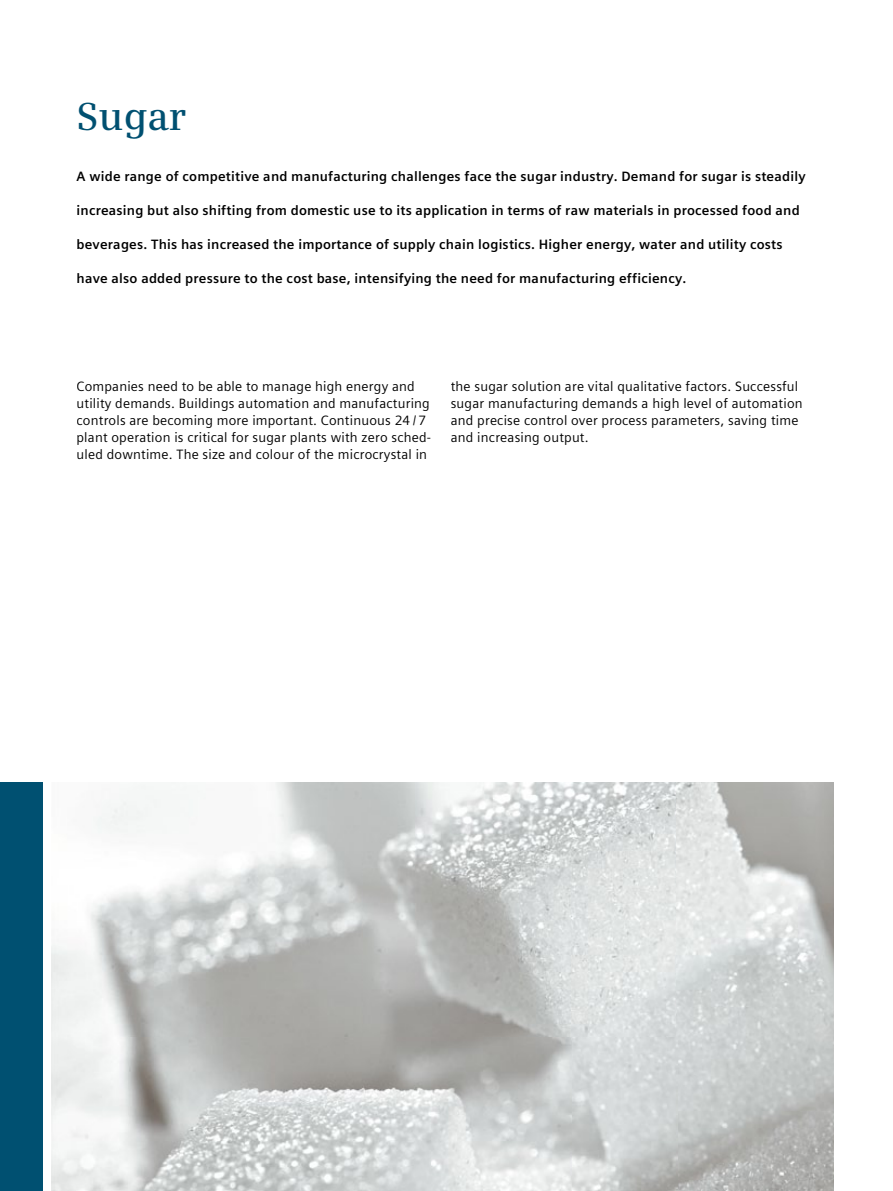
<style>
.page{position:relative;width:893px;height:1191px;background:#fff}
.page>*{position:absolute;margin:0;border:0;box-sizing:border-box;transform-origin:0 0}
.t1{font:600 39px "Siemens Serif";color:#005071}
.t2{font:13.5px/17px "Siemens Sans Global";letter-spacing:.015em;color:#000}
.t3{font:700 13.5px "Siemens Sans Global";letter-spacing:.015em;color:#000}
</style>
<div class="page">
<img style="left:51px;top:782px;width:782px;height:409px">
<div style="left:0;top:782px;width:43px;height:409px;background:#005071"></div>
<h1 class="t1" style="left:77px;top:93px;width:111px">Sugar</h1>
<p class="t3" style="left:77px;top:166px;width:731px">A wide range of competitive and manufacturing challenges face the sugar industry. Demand for sugar is steadily</p>
<p class="t3" style="left:77px;top:200px;width:725px">increasing but also shifting from domestic use to its application in terms of raw materials in processed food and</p>
<p class="t3" style="left:77px;top:234px;width:708px">beverages. This has increased the importance of supply chain logistics. Higher energy, water and utility costs</p>
<p class="t3" style="left:77px;top:268px;width:611px">have also added pressure to the cost base, intensifying the need for manufacturing efficiency.</p>
<p class="t2" style="left:77px;top:378px;width:356px">Companies need to be able to manage high energy and utility demands. Buildings automation and manufacturing controls are becoming more important. Continuous 24 / 7 plant operation is critical for sugar plants with zero sched&shy;uled downtime. The size and colour of the microcrystal in</p>
<p class="t2" style="left:451px;top:378px;width:353px">the sugar solution are vital qualitative factors. Successful sugar manufacturing demands a high level of automation and precise control over process parameters, saving time and increasing output.</p>
</div>
